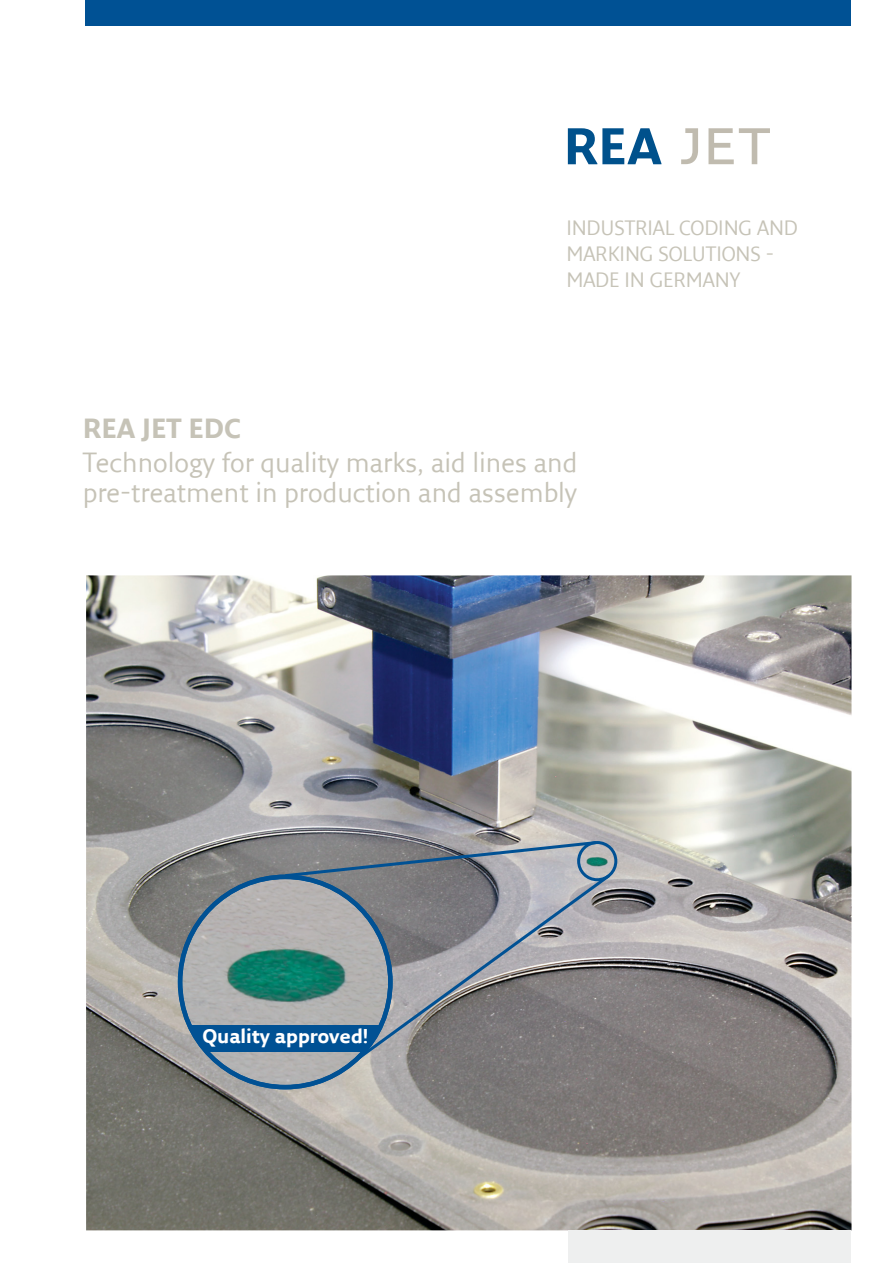
<style>
.page{position:relative;width:893px;height:1263px;background:#fff}
.page>*{position:absolute;margin:0;border:0;box-sizing:border-box;transform-origin:0 0}
.t1{font:27px/29.5px "Fresco Sans LF";color:#c6c3b7}
.t2{font:700 27px "Fresco Sans LF";color:#c6c3b7}
.t3{font:20.25px/26.2px "Fresco Sans LF";letter-spacing:-.005em;color:#c6c3b7}
.t4{font:700 19.5px "Fresco Sans LF";color:#fff}
</style>
<div class="page">
<img style="left:86px;top:575px;width:765px;height:655px">
<img style="left:180px;top:877px;width:159px;height:148px">
<img style="left:194px;top:1051px;width:183px;height:36px">
<div style="left:180px;top:1025px;width:210px;height:26px;background:#005194"></div>
<div style="left:577px;top:841px;width:40px;height:40px;border:3px solid #005194;border-radius:50%"></div>
<svg style="left:282px;top:839px;width:317px;height:40px;background:#858d95"></svg>
<svg style="left:339px;top:871px;width:274px;height:202px;background:#8a8c91"></svg>
<div style="left:85px;top:0;width:765px;height:26px;background:#005194"></div>
<div style="left:568px;top:1230px;width:282px;height:33px;background:#eeefef"></div>
<svg style="left:568px;top:128px;width:93px;height:36px"></svg>
<svg style="left:681px;top:128px;width:17px;height:36px"></svg>
<svg style="left:708px;top:128px;width:62px;height:36px"></svg>
<p class="t3" style="left:566px;top:216px;width:233px">INDUSTRIAL CODING AND<br>MARKING SOLUTIONS -<br>MADE IN GERMANY</p>
<p class="t2" style="left:83px;top:417px;width:159px">REA JET EDC</p>
<p class="t1" style="left:83px;top:450px;width:496px">Technology for quality marks, aid lines and pre-treatment in production and assembly</p>
<p class="t4" style="left:202px;top:1028px;width:167px">Quality approved!</p>
</div>
